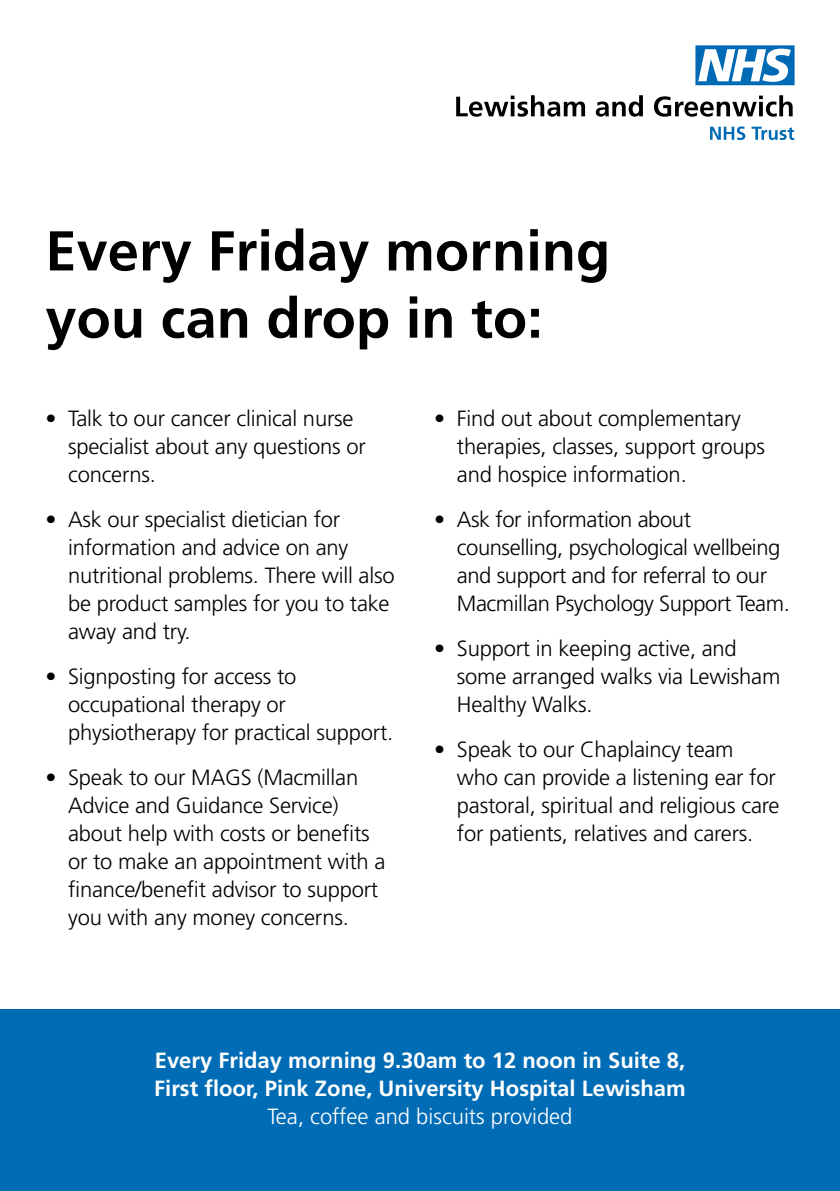
<style>
.page{position:relative;width:840px;height:1191px;background:#fff}
.page>*{position:absolute;margin:0;border:0;box-sizing:border-box;transform-origin:0 0}
.t1{font:700 56px/67.2px "Frutiger";color:#000}
.t2{font:300 22px/28px "Frutiger";letter-spacing:-.01em;color:#000}
.t3{font:700 22px/28px "Frutiger";color:#fff}
.t4{font:300 22px "Frutiger";color:#fff}
</style>
<div class="page">
<div style="left:0;top:1009px;width:839px;height:182px;background:#006cb5"></div>
<svg style="left:710px;top:126px;width:83px;height:14px"></svg>
<svg style="left:456px;top:95px;width:336px;height:22px"></svg>
<svg style="left:695px;top:45px;width:99px;height:40px"></svg>
<h1 class="t1" style="left:45px;top:217px;width:566px">Every Friday morning you can drop in to:</h1>
<p class="t2" style="left:68px;top:404px;width:299px;text-indent:-23px">• Talk to our cancer clinical nurse specialist about any questions or concerns.</p>
<p class="t2" style="left:68px;top:505px;width:328px;text-indent:-23px">• Ask our specialist dietician for information and advice on any nutritional problems. There will also be product samples for you to take away and try.</p>
<p class="t2" style="left:68px;top:662px;width:326px;text-indent:-23px">• Signposting for access to occupational therapy or physiotherapy for practical support.</p>
<p class="t2" style="left:68px;top:763px;width:319px;text-indent:-23px">• Speak to our MAGS (Macmillan<br>Advice and Guidance Service) about help with costs or benefits or to make an appointment with a finance/benefit advisor to support you with any money concerns.</p>
<p class="t2" style="left:456px;top:404px;width:309px;text-indent:-23px">• Find out about complementary therapies, classes, support groups and hospice information.</p>
<p class="t2" style="left:456px;top:505px;width:334px;text-indent:-23px">• Ask for information about counselling, psychological wellbeing and support and for referral to our Macmillan Psychology Support Team.</p>
<p class="t2" style="left:456px;top:634px;width:325px;text-indent:-23px">• Support in keeping active, and some arranged walks via Lewisham<br>Healthy Walks.</p>
<p class="t2" style="left:456px;top:735px;width:324px;text-indent:-23px">• Speak to our Chaplaincy team who can provide a listening ear for pastoral, spiritual and religious care for patients, relatives and carers.</p>
<p class="t3" style="left:154px;top:1046px;width:532px">Every Friday morning 9.30am to 12 noon in Suite 8,<br>First floor, Pink Zone, University Hospital Lewisham</p>
<p class="t4" style="left:267px;top:1104px;width:306px">Tea, coffee and biscuits provided</p>
</div>
